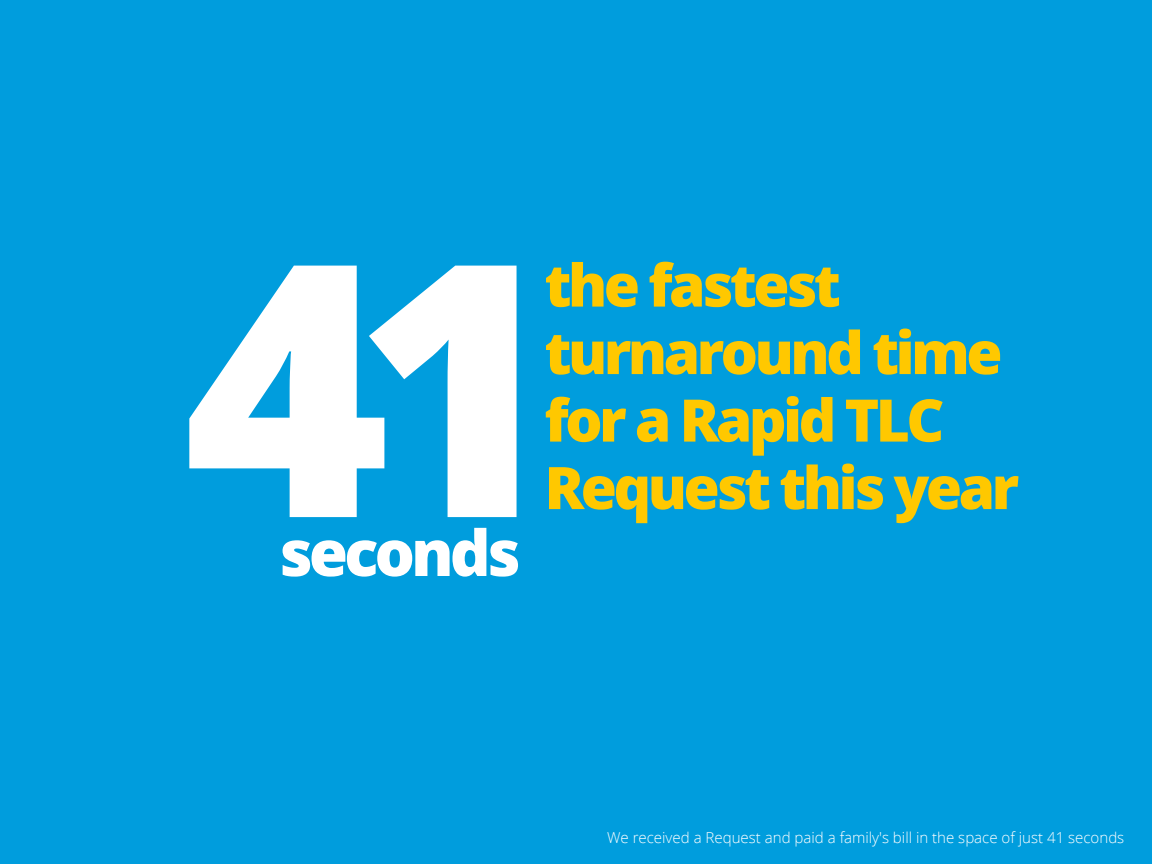
<style>
.page{position:relative;width:1152px;height:864px;background:#009ddd}
.page>*{position:absolute;margin:0;border:0;box-sizing:border-box;transform-origin:0 0}
.t1{font:800 352.35px "Open Sans";color:#fff}
.t2{font:800 63.45px "Open Sans";letter-spacing:-.06em;color:#fff}
.t3{font:800 58.65px/67.5px "Open Sans";letter-spacing:-.06em;color:#ffc800}
.t4{font:300 15.15px "Open Sans";color:#fff}
</style>
<div class="page">
<h1 class="t1" style="left:183px;top:141px;width:379px">41</h1>
<h2 class="t2" style="left:279px;top:508px;width:243px">seconds</h2>
<h3 class="t3" style="left:544px;top:250px;width:460px">the fastest turnaround time for a Rapid TLC</h3>
<h3 class="t3" style="left:544px;top:453px;width:476px">Request this year</h3>
<p class="t4" style="left:607px;top:826px;width:519px">We received a Request and paid a family's bill in the space of just 41 seconds</p>
</div>
